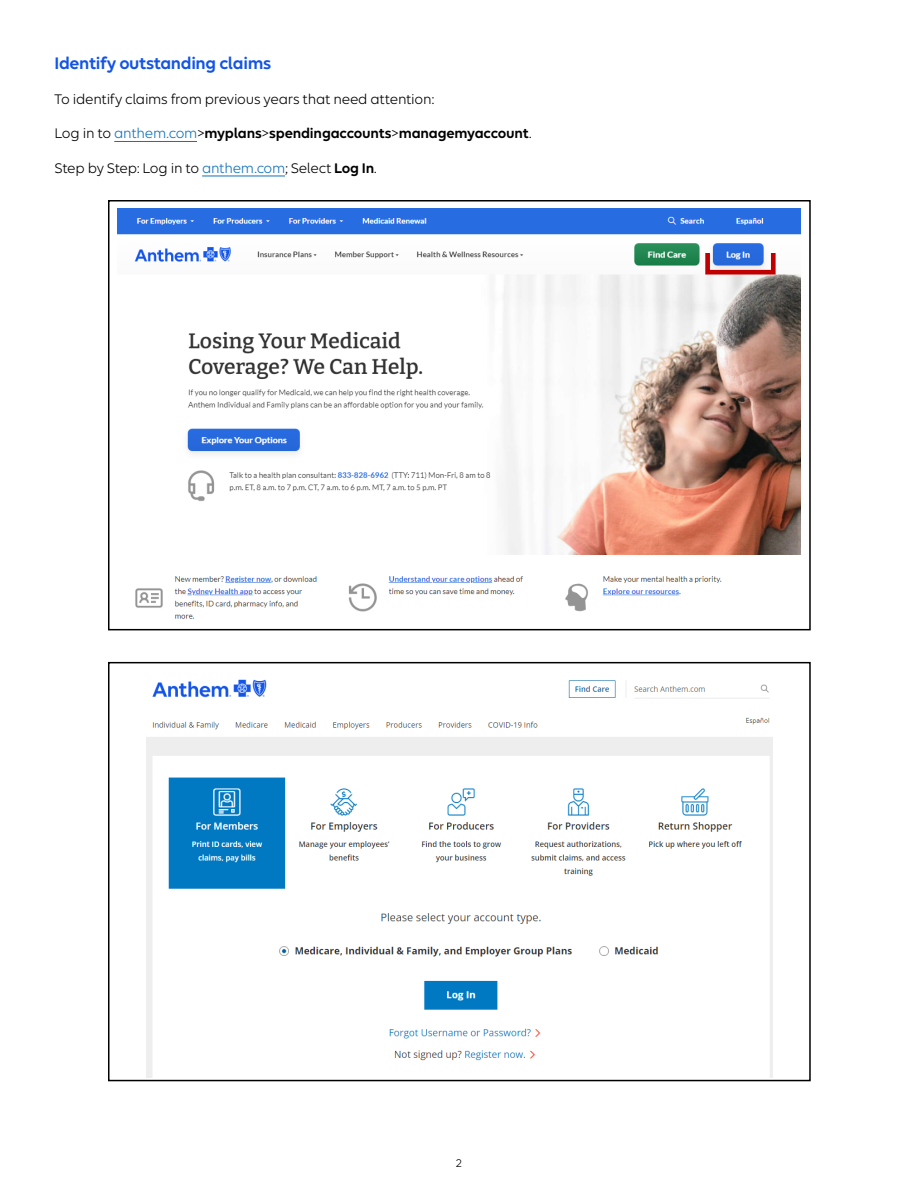
<style>
.page{position:relative;width:918px;height:1188px;background:#fff}
.page>*{position:absolute;margin:0;border:0;box-sizing:border-box;transform-origin:0 0}
.Head__12_13{font:600 18px "Elevance Sans";letter-spacing:-.02em;color:#1254e8}
.VP_Body_Copy{font:15px "Elevance Sans";letter-spacing:-.015em;color:#000}
.VP_Body_Copy-2{font:600 15px "Elevance Sans";letter-spacing:-.015em;color:#000}
.t1{font:12px "Elevance Sans";color:#000}
.s1{font-weight:400}
.s2{font-weight:400;color:#1072ba}
.s3{color:#1072ba}
.s4{font-weight:600}
</style>
<div class="page">
<img style="left:117px;top:209px;width:683px;height:410px">
<svg style="left:705px;top:253px;width:71px;height:22px"></svg>
<div style="left:108px;top:200px;width:703px;height:430px;border:2px solid #000"></div>
<hr style="left:114px;top:141px;width:83px;height:1px;background:#1072ba">
<hr style="left:202px;top:176px;width:83px;height:1px;background:#1072ba">
<img style="left:146px;top:679px;width:627px;height:398px">
<div style="left:108px;top:662px;width:703px;height:419px;border:2px solid #000"></div>
<p class="Head__12_13" style="left:55px;top:53px;width:218px">Identify outstanding claims</p>
<p class="VP_Body_Copy" style="left:55px;top:90px;width:381px">To identify claims from previous years that need attention:</p>
<p class="VP_Body_Copy-2" style="left:55px;top:125px;width:478px"><span class="s1">Log in to</span> <span class="s2">anthem.com</span><span class="s1">&gt;</span>myplans<span class="s1">&gt;</span>spendingaccounts<span class="s1">&gt;</span>managemyaccount<span class="s1">.</span></p>
<p class="VP_Body_Copy" style="left:55px;top:159px;width:324px">Step by Step: Log in to <span class="s3">anthem.com</span>; Select <span class="s4">Log In</span>.</p>
<p class="t1" style="left:456px;top:1156px;width:7px">2</p>
</div>
